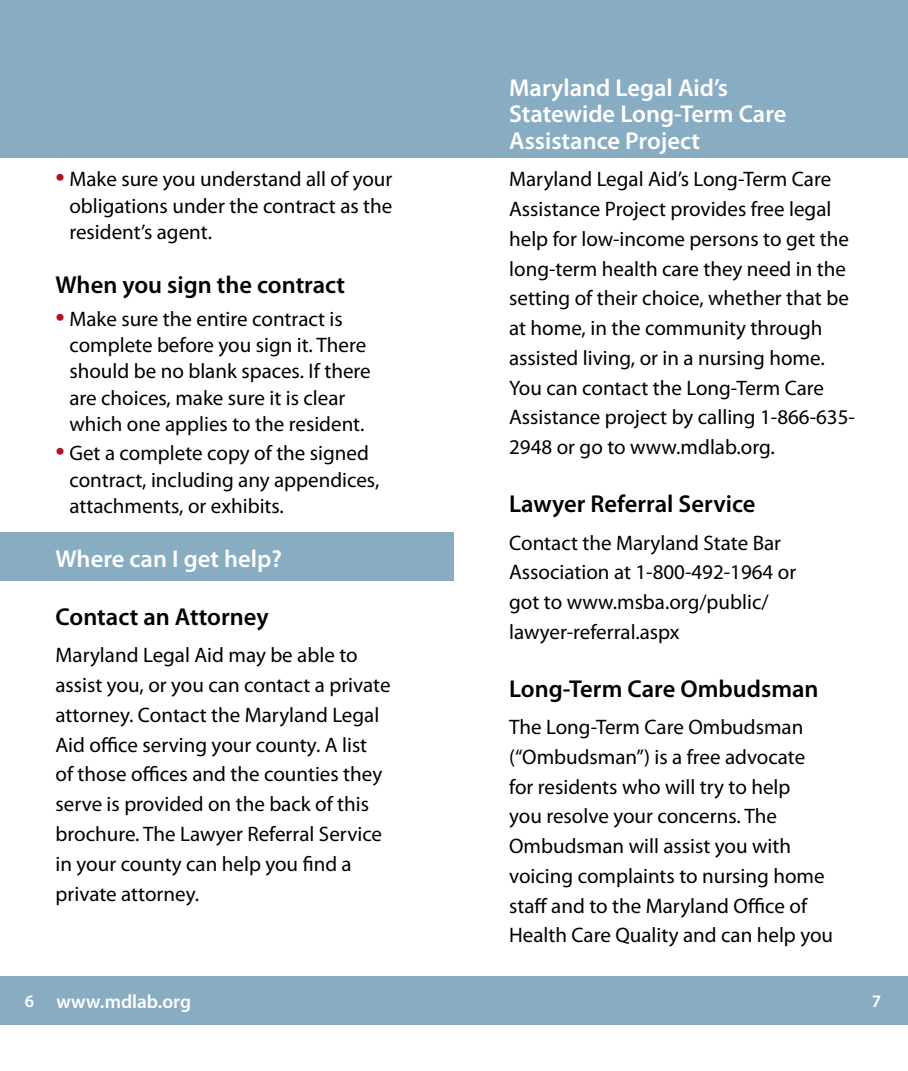
<style>
.page{position:relative;width:908px;height:1071px;background:#fff}
.page>*{position:absolute;margin:0;border:0;box-sizing:border-box;transform-origin:0 0}
.t1{font:600 24.5px "Myriad Pro";color:#000}
.t2{font:600 24.5px/26.2px "Myriad Pro";color:#fff}
.t3{font:21px/29.8px "Myriad Pro";color:#000}
.t4{font:600 19.25px "Myriad Pro";color:#fff}
.t5{font:600 17.5px "Myriad Pro";color:#fff}
.s1{font-size:33.25px;color:#b5121b}
.s2{font-size:17.5px}
</style>
<div class="page">
<div style="left:0;top:976px;width:907px;height:49px;background:#88adc3"></div>
<div style="left:0;top:532px;width:454px;height:48px;background:#88adc3"></div>
<div style="left:0;top:0;width:907px;height:158px;background:#88adc3"></div>
<p class="t3" style="left:69px;top:166px;width:324px;line-height:26.2px;text-align:justify;text-indent:-14px"><span class="s1">•</span> Make sure you understand all of your obligations under the contract as the resident’s agent.</p>
<p class="t1" style="left:55px;top:269px;width:291px">When you sign the contract</p>
<p class="t3" style="left:69px;top:305px;width:303px;line-height:26.2px;text-indent:-14px"><span class="s1">•</span> Make sure the entire contract is complete before you sign it. There should be no blank spaces. If there are choices, make sure it is clear which one applies to the resident.</p>
<p class="t3" style="left:69px;top:440px;width:311px;line-height:26.2px;text-indent:-14px"><span class="s1">•</span> Get a complete copy of the signed contract, including any appendices, attachments, or exhibits.</p>
<p class="t2" style="left:55px;top:545px;width:228px">Where can I get help?</p>
<p class="t1" style="left:55px;top:601px;width:214px">Contact an Attorney</p>
<p class="t3" style="left:55px;top:640px;width:336px">Maryland Legal Aid may be able to assist you, or you can contact a private attorney. Contact the Maryland Legal Aid office serving your county. A list<br>of those offices and the counties they serve is provided on the back of this brochure. The Lawyer Referral Service in your county can help you find a private attorney.</p>
<p class="t2" style="left:509px;top:74px;width:279px">Maryland Legal Aid’s<br>Statewide Long-Term Care<br>Assistance Project</p>
<p class="t3" style="left:509px;top:164px;width:347px">Maryland Legal Aid’s Long-Term Care Assistance Project provides free legal help for low-income persons to get the long-term health care they need in the setting of their choice, whether that be at home, in the community through assisted living, or in a nursing home.<br>You can contact the Long-Term Care Assistance project by calling 1-866-635- 2948 or go to www.mdlab.org.</p>
<p class="t1" style="left:509px;top:488px;width:248px">Lawyer Referral Service</p>
<p class="t3" style="left:509px;top:527px;width:288px">Contact the Maryland State Bar<br>Association at 1-800-492-1964 or got to www.msba.org/public/ lawyer-referral.aspx</p>
<p class="t1" style="left:509px;top:673px;width:311px">Long-Term Care Ombudsman</p>
<p class="t3" style="left:509px;top:712px;width:325px">The Long-Term Care Ombudsman (“Ombudsman”) is a free advocate for residents who will try to help<br>you resolve your concerns. The<br>Ombudsman will assist you with voicing complaints to nursing home staff and to the Maryland Office of<br>Health Care Quality and can help you</p>
<p class="t4" style="left:25px;top:989px;width:168px"><span class="s2">6</span> www.mdlab.org</p>
<p class="t5" style="left:871px;top:990px;width:11px">7</p>
</div>
